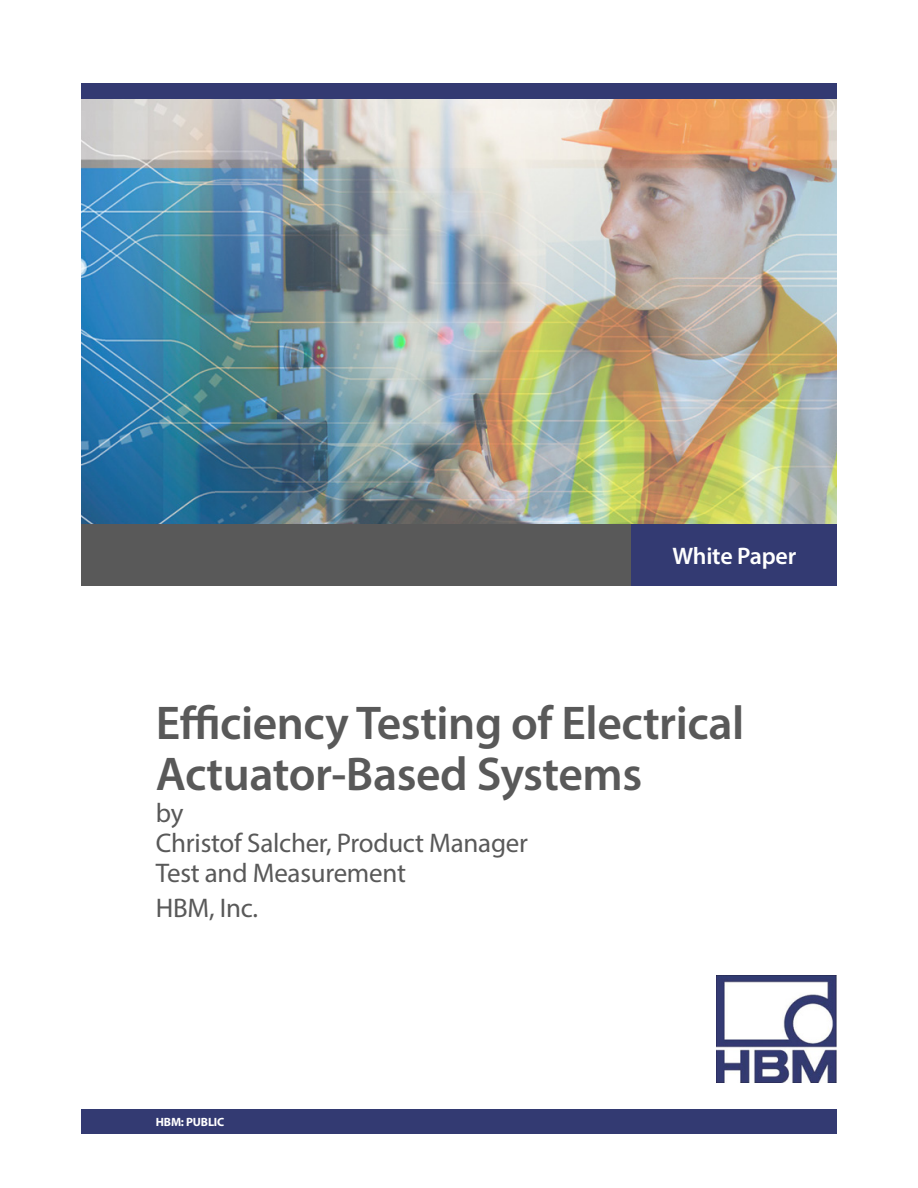
<style>
.page{position:relative;width:918px;height:1188px;background:#fff}
.page>*{position:absolute;margin:0;border:0;box-sizing:border-box;transform-origin:0 0}
.t1{font:600 47.55px/51.3px "Myriad Pro";letter-spacing:-.01em;color:#595959}
.t2{font:27px "Myriad Pro";letter-spacing:-.01em;color:#595959}
.t3{font:600 24px "Myriad Pro";letter-spacing:-.01em;color:#fff}
.t4{font:700 12px "Myriad Pro";letter-spacing:-.015em;color:#fff}
</style>
<div class="page">
<img style="left:717px;top:975px;width:120px;height:107px">
<div style="left:81px;top:1109px;width:756px;height:25px;background:#333a72"></div>
<div style="left:81px;top:524px;width:756px;height:62px;background:#595959"></div>
<div style="left:632px;top:524px;width:205px;height:62px;background:#333a72"></div>
<div style="left:81px;top:83px;width:756px;height:16px;background:#333a72"></div>
<img style="left:81px;top:99px;width:756px;height:425px">
<p class="t3" style="left:672px;top:541px;width:125px">White Paper</p>
<p class="t1" style="left:156px;top:696px;width:590px">Efficiency Testing of Electrical<br>Actuator-Based Systems</p>
<p class="t2" style="left:156px;top:797px;width:29px">by</p>
<p class="t2" style="left:156px;top:827px;width:374px">Christof Salcher, Product Manager</p>
<p class="t2" style="left:156px;top:857px;width:252px">Test and Measurement</p>
<p class="t2" style="left:156px;top:891px;width:104px">HBM, Inc.</p>
<p class="t4" style="left:156px;top:1114px;width:70px">HBM: PUBLIC</p>
</div>
